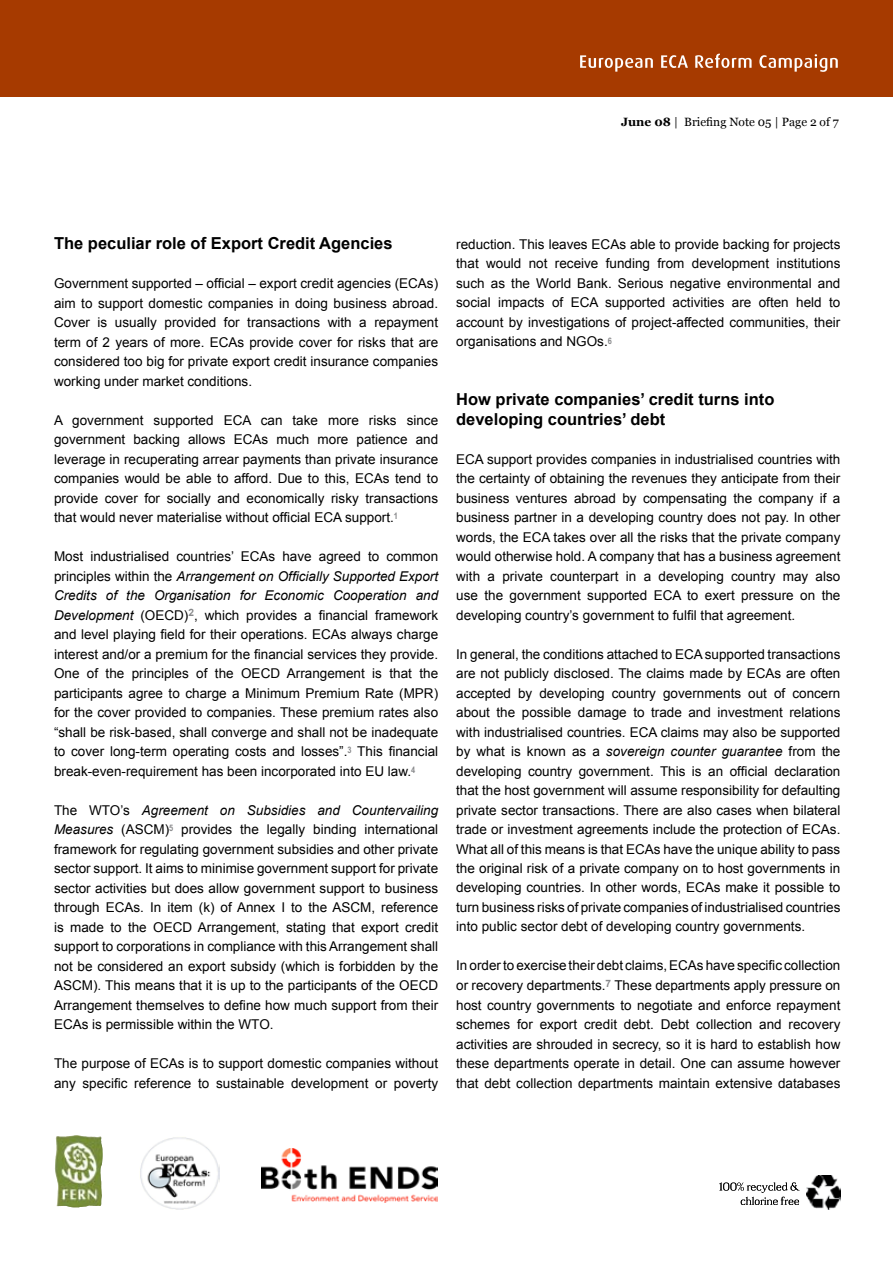
<style>
.page{position:relative;width:893px;height:1263px;background:#fff}
.page>*{position:absolute;margin:0;border:0;box-sizing:border-box;transform-origin:0 0}
.t1{font:700 16.5px/19.5px "Arial";color:#000}
.t2{font:13.5px/19.5px "Arial";color:#000;text-align:justify}
.t3{font:12px "Georgia";color:#000}
.s1{font-weight:700}
.s2{font-style:italic}
</style>
<div class="page">
<img style="left:806px;top:1175px;width:34px;height:34px">
<img style="left:55px;top:1135px;width:48px;height:72px">
<img style="left:140px;top:1137px;width:80px;height:72px">
<img style="left:261px;top:1148px;width:176px;height:54px">
<div style="left:0;top:0;width:893px;height:96px;background:#a63a00"></div>
<svg style="left:580px;top:53px;width:258px;height:19px"></svg>
<svg style="left:719px;top:1182px;width:81px;height:23px"></svg>
<p class="t3" style="left:621px;top:115px;width:219px"><span class="s1">June 08</span> | Briefing Note 05 | Page 2 of 7</p>
<p class="t1" style="left:54px;top:234px;width:340px">The peculiar role of Export Credit Agencies</p>
<p class="t2" style="left:54px;top:274px;width:386px">Government supported – official – export credit agencies (ECAs) aim to support domestic companies in doing business abroad.<br>Cover is usually provided for transactions with a repayment term of 2 years of more. ECAs provide cover for risks that are considered too big for private export credit insurance companies working under market conditions.</p>
<p class="t2" style="left:54px;top:410px;width:386px">A government supported ECA can take more risks since government backing allows ECAs much more patience and leverage in recuperating arrear payments than private insurance companies would be able to afford. Due to this, ECAs tend to provide cover for socially and economically risky transactions that would never materialise without official ECA support.<sup>1</sup></p>
<p class="t2" style="left:54px;top:547px;width:386px">Most industrialised countries’ ECAs have agreed to common principles within the <span class="s2">Arrangement on Officially Supported Export Credits of the Organisation for Economic Cooperation and Development</span> (OECD)<sup>2</sup>, which provides a financial framework and level playing field for their operations. ECAs always charge interest and/or a premium for the financial services they provide.<br>One of the principles of the OECD Arrangement is that the participants agree to charge a Minimum Premium Rate (MPR) for the cover provided to companies. These premium rates also “shall be risk-based, shall converge and shall not be inadequate to cover long-term operating costs and losses”.<sup>3</sup> This financial break-even-requirement has been incorporated into EU law.<sup>4</sup></p>
<p class="t2" style="left:54px;top:800px;width:386px">The WTO’s <span class="s2">Agreement on Subsidies and Countervailing Measures</span> (ASCM)<sup>5</sup> provides the legally binding international framework for regulating government subsidies and other private sector support. It aims to minimise government support for private sector activities but does allow government support to business through ECAs. In item (k) of Annex I to the ASCM, reference is made to the OECD Arrangement, stating that export credit support to corporations in compliance with this Arrangement shall not be considered an export subsidy (which is forbidden by the ASCM). This means that it is up to the participants of the OECD Arrangement themselves to define how much support from their ECAs is permissible within the WTO.</p>
<p class="t2" style="left:54px;top:1054px;width:386px">The purpose of ECAs is to support domestic companies without any specific reference to sustainable development or poverty</p>
<p class="t2" style="left:456px;top:235px;width:386px">reduction. This leaves ECAs able to provide backing for projects that would not receive funding from development institutions such as the World Bank. Serious negative environmental and social impacts of ECA supported activities are often held to account by investigations of project-affected communities, their organisations and NGOs.<sup>6</sup></p>
<p class="t1" style="left:456px;top:390px;width:320px">How private companies’ credit turns into developing countries’ debt</p>
<p class="t2" style="left:456px;top:449px;width:386px">ECA support provides companies in industrialised countries with the certainty of obtaining the revenues they anticipate from their business ventures abroad by compensating the company if a business partner in a developing country does not pay. In other words, the ECA takes over all the risks that the private company would otherwise hold. A company that has a business agreement with a private counterpart in a developing country may also use the government supported ECA to exert pressure on the developing country’s government to fulfil that agreement.</p>
<p class="t2" style="left:456px;top:644px;width:386px">In general, the conditions attached to ECA supported transactions are not publicly disclosed. The claims made by ECAs are often accepted by developing country governments out of concern about the possible damage to trade and investment relations with industrialised countries. ECA claims may also be supported by what is known as a <span class="s2">sovereign counter guarantee</span> from the developing country government. This is an official declaration that the host government will assume responsibility for defaulting private sector transactions. There are also cases when bilateral trade or investment agreements include the protection of ECAs.<br>What all of this means is that ECAs have the unique ability to pass the original risk of a private company on to host governments in developing countries. In other words, ECAs make it possible to turn business risks of private companies of industrialised countries into public sector debt of developing country governments.</p>
<p class="t2" style="left:456px;top:956px;width:386px">In order to exercise their debt claims, ECAs have specific collection or recovery departments.<sup>7</sup> These departments apply pressure on host country governments to negotiate and enforce repayment schemes for export credit debt. Debt collection and recovery activities are shrouded in secrecy, so it is hard to establish how these departments operate in detail. One can assume however that debt collection departments maintain extensive databases</p>
</div>
